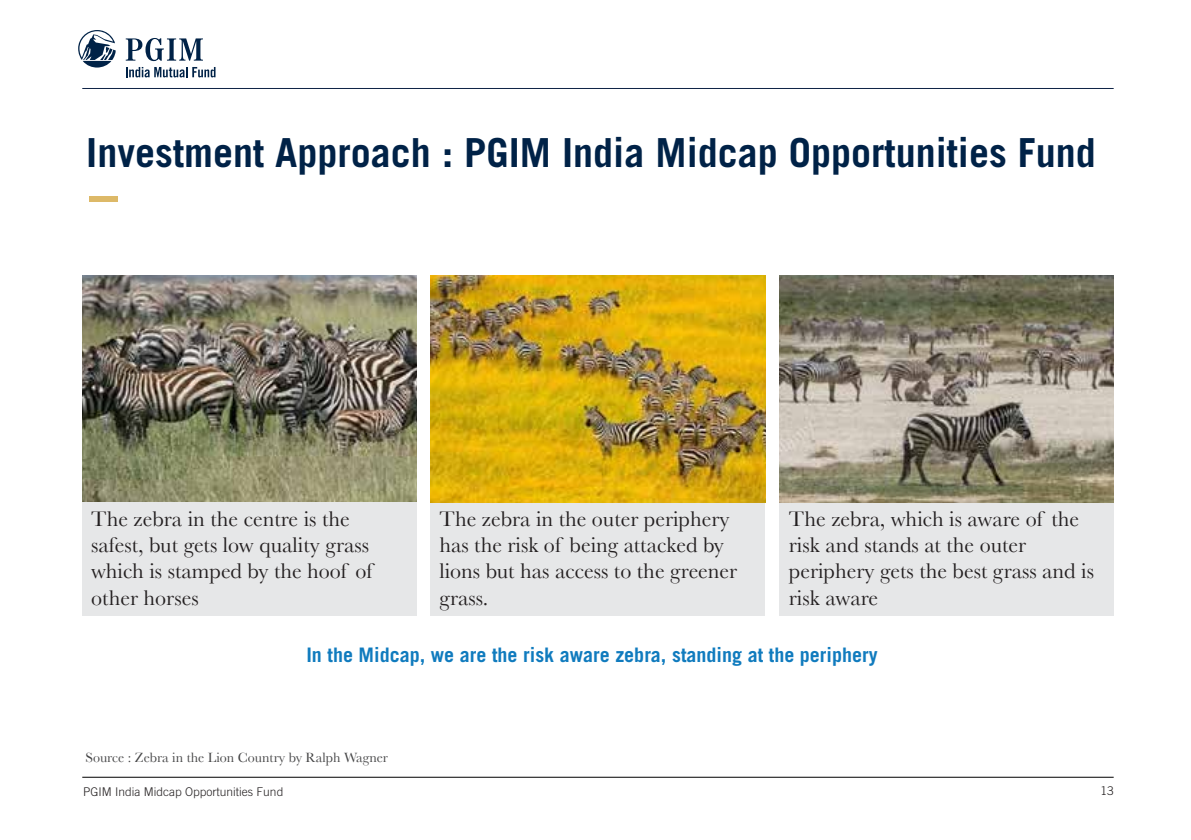
<style>
.page{position:relative;width:1191px;height:840px;background:#fff}
.page>*{position:absolute;margin:0;border:0;box-sizing:border-box;transform-origin:0 0}
.t1{font:700 40px "Trade Gothic LT";color:#002247}
.t2{font:22px/26.4px "Baskerville";color:#231f20}
.t3{font:700 20px "Trade Gothic LT";color:#107bbe}
.t4{font:14px "Baskerville";color:#434344}
.t5{font:300 12px "Trade Gothic LT";color:#231f20}
</style>
<div class="page">
<hr style="left:82px;top:88px;width:1031px;height:1px;background:#0e2345">
<hr style="left:82px;top:776px;width:1031px;height:1px;background:#000">
<div style="left:89px;top:196px;width:29px;height:5px;background:#ddb968"></div>
<svg style="left:78px;top:30px;width:38px;height:37px"></svg>
<svg style="left:126px;top:38px;width:77px;height:23px"></svg>
<svg style="left:126px;top:67px;width:89px;height:10px"></svg>
<img style="left:82px;top:275px;width:335px;height:227px">
<div style="left:82px;top:502px;width:335px;height:113px;background:#e6e7e8"></div>
<div style="left:431px;top:502px;width:334px;height:113px;background:#e6e7e8"></div>
<div style="left:779px;top:502px;width:334px;height:113px;background:#e6e7e8"></div>
<img style="left:779px;top:275px;width:334px;height:227px">
<img style="left:431px;top:275px;width:334px;height:227px">
<h1 class="t1" style="left:86px;top:128px;width:1011px">Investment Approach : PGIM India Midcap Opportunities Fund</h1>
<p class="t2" style="left:91px;top:504px;width:283px">The zebra in the centre is the safest, but gets low quality grass which is stamped by the hoof of other horses</p>
<p class="t2" style="left:439px;top:504px;width:299px">The zebra in the outer periphery has the risk of being attacked by lions but has access to the greener grass.</p>
<p class="t2" style="left:789px;top:504px;width:306px">The zebra, which is aware of the risk and stands at the outer periphery gets the best grass and is risk aware</p>
<p class="t3" style="left:306px;top:641px;width:573px">In the Midcap, we are the risk aware zebra, standing at the periphery</p>
<p class="t4" style="left:85px;top:748px;width:304px">Source : Zebra in the Lion Country by Ralph Wagner</p>
<p class="t5" style="left:83px;top:784px;width:202px">PGIM India Midcap Opportunities Fund</p>
<p class="t5" style="left:1100px;top:782px;width:15px">13</p>
</div>
